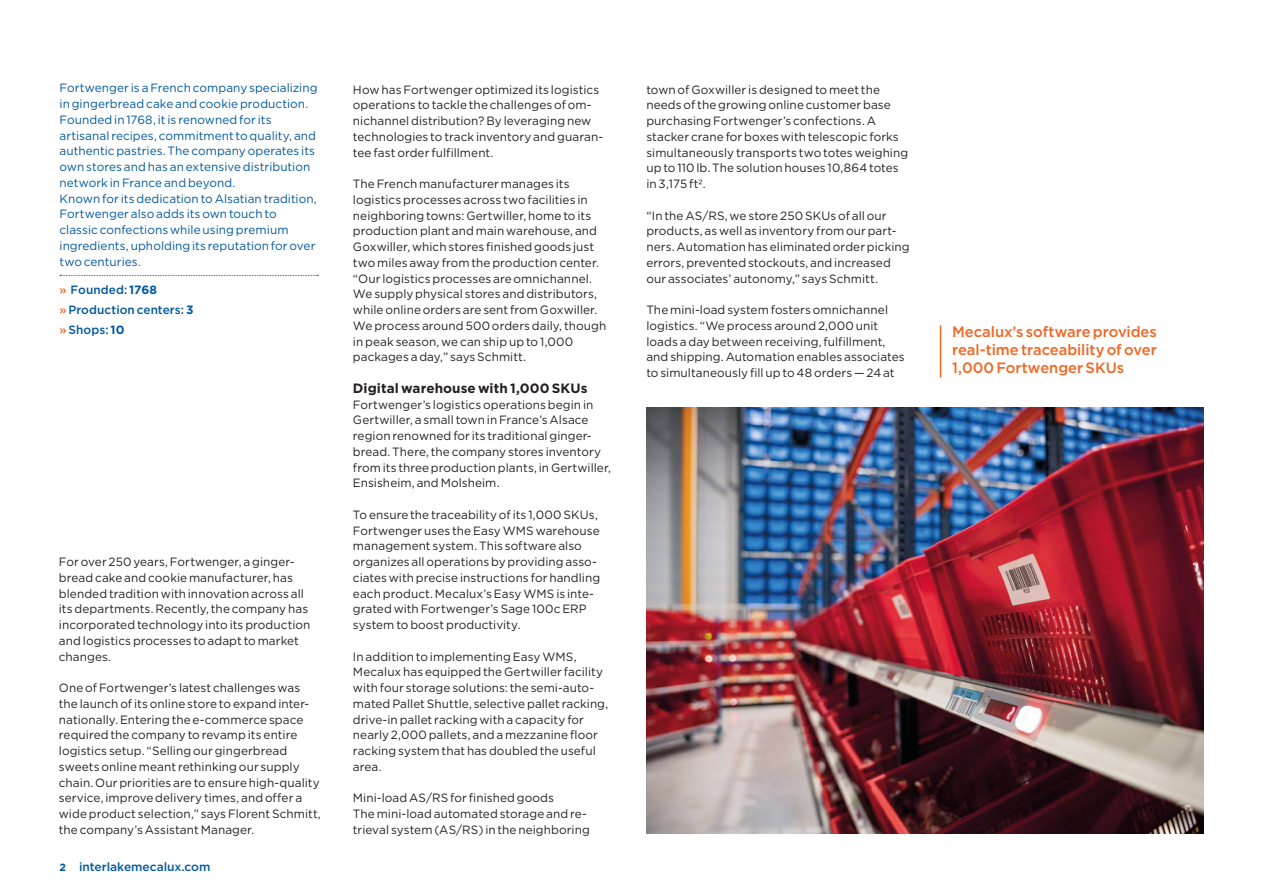
<style>
.page{position:relative;width:1263px;height:893px;background:#fff}
.page>*{position:absolute;margin:0;border:0;box-sizing:border-box;transform-origin:0 0}
.t1{font:500 15px/18px "Gotham";color:#f36421;text-align:justify}
.t2{font:700 13.5px "Gotham";letter-spacing:.005em;color:#231f20}
.t3{font:12px/15.8px "Gotham";letter-spacing:.005em;color:#231f20}
.t4{font:12px/15.8px "Gotham";letter-spacing:.005em;color:#01579f}
.t5{font:500 12px/20px "Gotham";color:#01579f}
.s1{color:#f36421}
.s2{font-weight:700}
.s3{font-weight:700;font-size:10.5px}
</style>
<div class="page">
<svg style="left:60px;top:275px;width:258px;height:1px"></svg>
<hr style="left:940px;top:325px;width:1px;height:52px;background:#f36421">
<img style="left:646px;top:407px;width:557px;height:426px">
<p class="t4" style="left:60px;top:80px;width:259px">Fortwenger is a French company specializing in gingerbread cake and cookie production.<br>Founded in 1768, it is renowned for its artisanal recipes, commitment to quality, and authentic pastries. The company operates its own stores and has an extensive distribution network in France and beyond.<br>Known for its dedication to Alsatian tradition, Fortwenger also adds its own touch to classic confections while using premium ingredients, upholding its reputation for over two centuries.</p>
<p class="t5" style="left:60px;top:280px;width:135px"><span class="s1">»</span> Founded: <span class="s2">1768<br></span><span class="s1">»</span> Production centers: <span class="s2">3 </span><span class="s1">»</span> Shops: <span class="s2">10</span></p>
<p class="t3" style="left:59px;top:554px;width:253px">For over 250 years, Fortwenger, a ginger&shy;bread cake and cookie manufacturer, has blended tradition with innovation across all its departments. Recently, the company has incorporated technology into its production and logistics processes to adapt to market changes.</p>
<p class="t3" style="left:59px;top:680px;width:263px">One of Fortwenger’s latest challenges was the launch of its online store to expand inter&shy;nationally. Entering the e-commerce space required the company to revamp its entire logistics setup. “Selling our gingerbread sweets online meant rethinking our supply chain. Our priorities are to ensure high-quality service, improve delivery times, and offer a wide product selection,” says Florent Schmitt, the company’s Assistant Manager.</p>
<p class="t5" style="left:60px;top:856px;width:153px"><span class="s3">2</span> interlakemecalux.com</p>
<p class="t3" style="left:353px;top:81px;width:252px">How has Fortwenger optimized its logistics operations to tackle the challenges of om&shy;nichannel distribution? By leveraging new technologies to track inventory and guaran&shy;tee fast order fulfillment.</p>
<p class="t3" style="left:353px;top:176px;width:255px">The French manufacturer manages its logistics processes across two facilities in neighboring towns: Gertwiller, home to its production plant and main warehouse, and Goxwiller, which stores finished goods just two miles away from the production center. “Our logistics processes are omnichannel.<br>We supply physical stores and distributors, while online orders are sent from Goxwiller.<br>We process around 500 orders daily, though in peak season, we can ship up to 1,000 packages a day,” says Schmitt.</p>
<p class="t2" style="left:353px;top:379px;width:236px">Digital warehouse with 1,000 SKUs</p>
<p class="t3" style="left:353px;top:396px;width:260px">Fortwenger’s logistics operations begin in Gertwiller, a small town in France’s Alsace region renowned for its traditional ginger&shy;bread. There, the company stores inventory from its three production plants, in Gertwiller, Ensisheim, and Molsheim.</p>
<p class="t3" style="left:353px;top:506px;width:249px">To ensure the traceability of its 1,000 SKUs, Fortwenger uses the Easy WMS warehouse management system. This software also organizes all operations by providing asso&shy;ciates with precise instructions for handling each product. Mecalux’s Easy WMS is inte&shy;grated with Fortwenger’s Sage 100c ERP system to boost productivity.</p>
<p class="t3" style="left:353px;top:648px;width:257px">In addition to implementing Easy WMS, Mecalux has equipped the Gertwiller facility with four storage solutions: the semi-auto&shy;mated Pallet Shuttle, selective pallet racking, drive-in pallet racking with a capacity for nearly 2,000 pallets, and a mezzanine floor racking system that has doubled the useful area.</p>
<p class="t3" style="left:353px;top:790px;width:238px">Mini-load AS/RS for finished goods<br>The mini-load automated storage and re&shy;trieval system (AS/RS) in the neighboring</p>
<p class="t3" style="left:646px;top:81px;width:263px">town of Goxwiller is designed to meet the needs of the growing online customer base purchasing Fortwenger’s confections. A stacker crane for boxes with telescopic forks simultaneously transports two totes weighing up to 110 lb. The solution houses 10,864 totes in 3,175 ft2.</p>
<p class="t3" style="left:646px;top:207px;width:265px">“In the AS/RS, we store 250 SKUs of all our products, as well as inventory from our part&shy;ners. Automation has eliminated order picking errors, prevented stockouts, and increased our associates’ autonomy,” says Schmitt.</p>
<p class="t3" style="left:646px;top:302px;width:260px">The mini-load system fosters omnichannel logistics. “We process around 2,000 unit loads a day between receiving, fulfillment, and shipping. Automation enables associates to simultaneously fill up to 48 orders — 24 at</p>
<p class="t1" style="left:952px;top:323px;width:206px">Mecalux’s software provides real-time traceability of over 1,000 Fortwenger SKUs</p>
</div>
